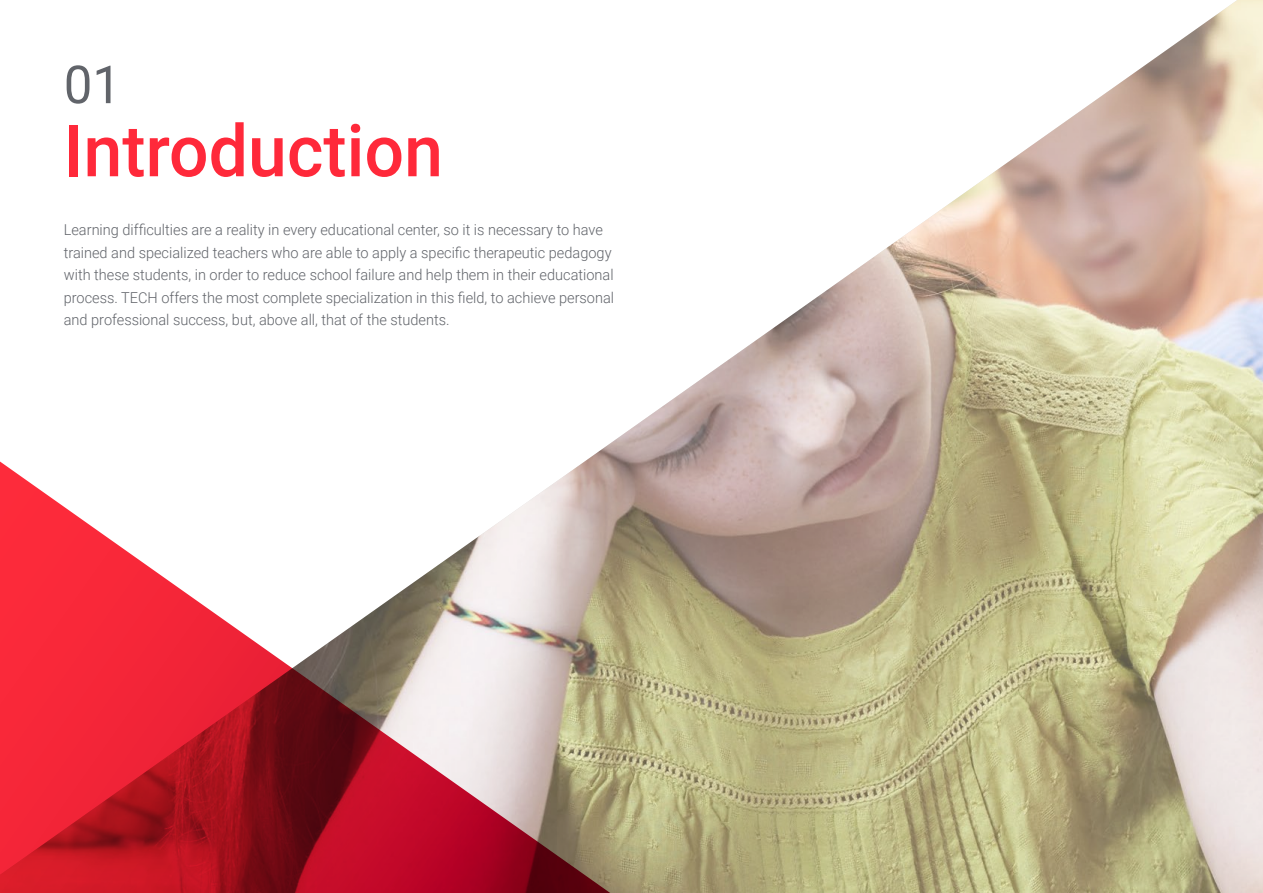
<style>
.page{position:relative;width:1263px;height:893px;background:#fff}
.page>*{position:absolute;margin:0;border:0;box-sizing:border-box;transform-origin:0 0}
.t1{font:500 72px "Roboto";color:#ff293a}
.t2{font:52.5px "Roboto";color:#61646a}
.t3{font:300 15px/22.5px "Roboto";color:#61646a}
</style>
<div class="page">
<img style="left:607px;top:0;width:656px;height:893px">
<svg style="left:0;top:446px;width:640px;height:447px"></svg>
<h2 class="t2" style="left:64px;top:48px;width:59px">01</h2>
<h1 class="t1" style="left:64px;top:100px;width:381px">Introduction</h1>
<p class="t3" style="left:64px;top:218px;width:552px">Learning difficulties are a reality in every educational center, so it is necessary to have trained and specialized teachers who are able to apply a specific therapeutic pedagogy with these students, in order to reduce school failure and help them in their educational process. TECH offers the most complete specialization in this field, to achieve personal and professional success, but, above all, that of the students.</p>
</div>
